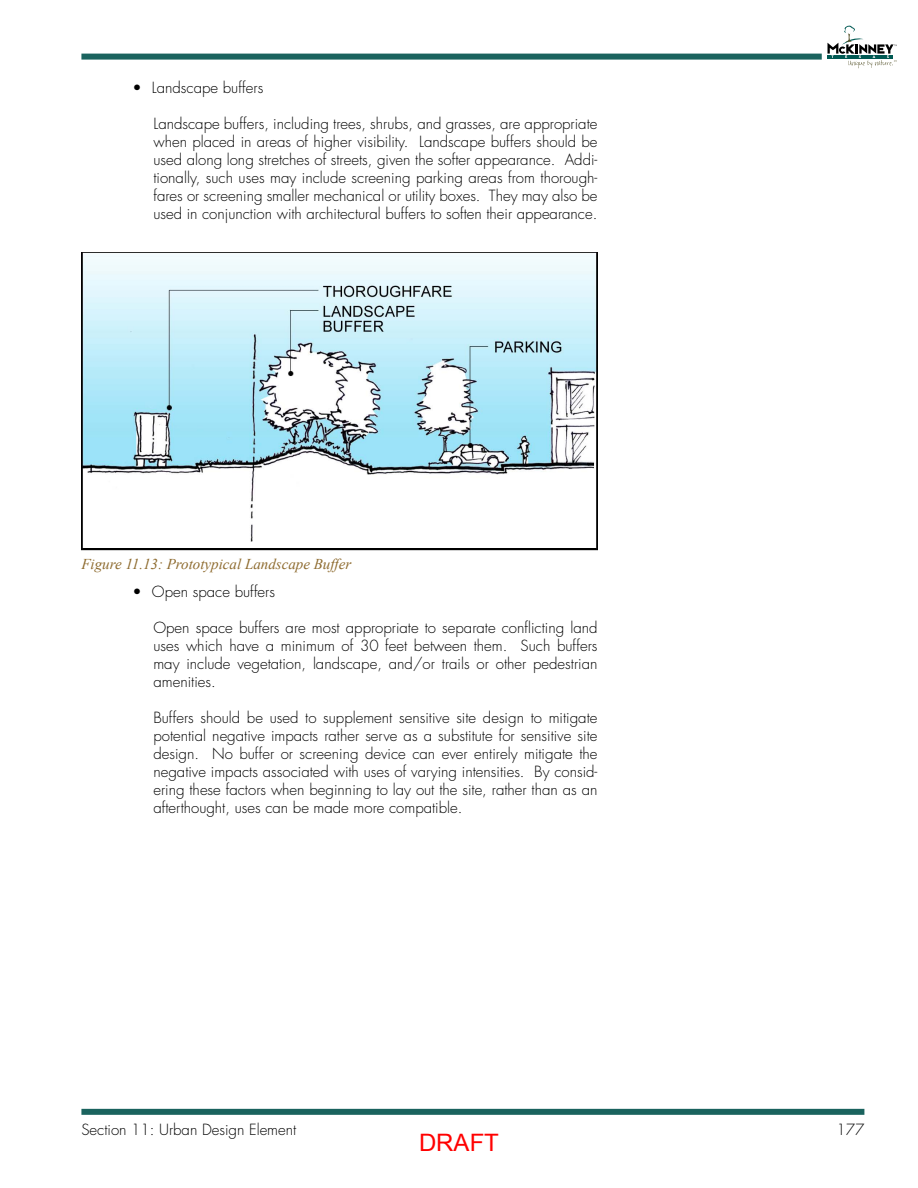
<style>
.page{position:relative;width:918px;height:1188px;background:#fff}
.page>*{position:absolute;margin:0;border:0;box-sizing:border-box;transform-origin:0 0}
.t1{font:24px "Arial";color:#f00}
.t2{font:300 15px/18px "Futura Std";color:#000;text-align:justify}
.t3{font:italic 15px "Times New Roman";color:#8e6b2f}
</style>
<div class="page">
<div style="left:81px;top:54px;width:741px;height:6px;background:#1a635e"></div>
<div style="left:81px;top:1109px;width:783px;height:6px;background:#1a635e"></div>
<hr style="left:827px;top:55px;width:66px;height:4px;background:#005953">
<svg style="left:828px;top:25px;width:69px;height:43px"></svg>
<img style="left:81px;top:253px;width:516px;height:298px">
<p class="t2" style="left:132px;top:79px;width:132px">• Landscape buffers</p>
<p class="t2" style="left:153px;top:115px;width:446px">Landscape buffers, including trees, shrubs, and grasses, are appropriate when placed in areas of higher visibility. Landscape buffers should be used along long stretches of streets, given the softer appearance. Addi&shy;tionally, such uses may include screening parking areas from thorough&shy;fares or screening smaller mechanical or utility boxes. They may also be used in conjunction with architectural buffers to soften their appearance.</p>
<p class="t3" style="left:81px;top:553px;width:271px">Figure 11.13: Prototypical Landscape Buffer</p>
<p class="t2" style="left:132px;top:583px;width:144px">• Open space buffers</p>
<p class="t2" style="left:153px;top:619px;width:446px">Open space buffers are most appropriate to separate conflicting land uses which have a minimum of 30 feet between them. Such buffers may include vegetation, landscape, and/or trails or other pedestrian amenities.</p>
<p class="t2" style="left:153px;top:709px;width:446px">Buffers should be used to supplement sensitive site design to mitigate potential negative impacts rather serve as a substitute for sensitive site design. No buffer or screening device can ever entirely mitigate the negative impacts associated with uses of varying intensities. By consid&shy;ering these factors when beginning to lay out the site, rather than as an afterthought, uses can be made more compatible.</p>
<p class="t2" style="left:81px;top:1121px;width:216px">Section 11: Urban Design Element</p>
<p class="t2" style="left:837px;top:1121px;width:29px">177</p>
<h1 class="t1" style="left:419px;top:1126px;width:81px">DRAFT</h1>
</div>
